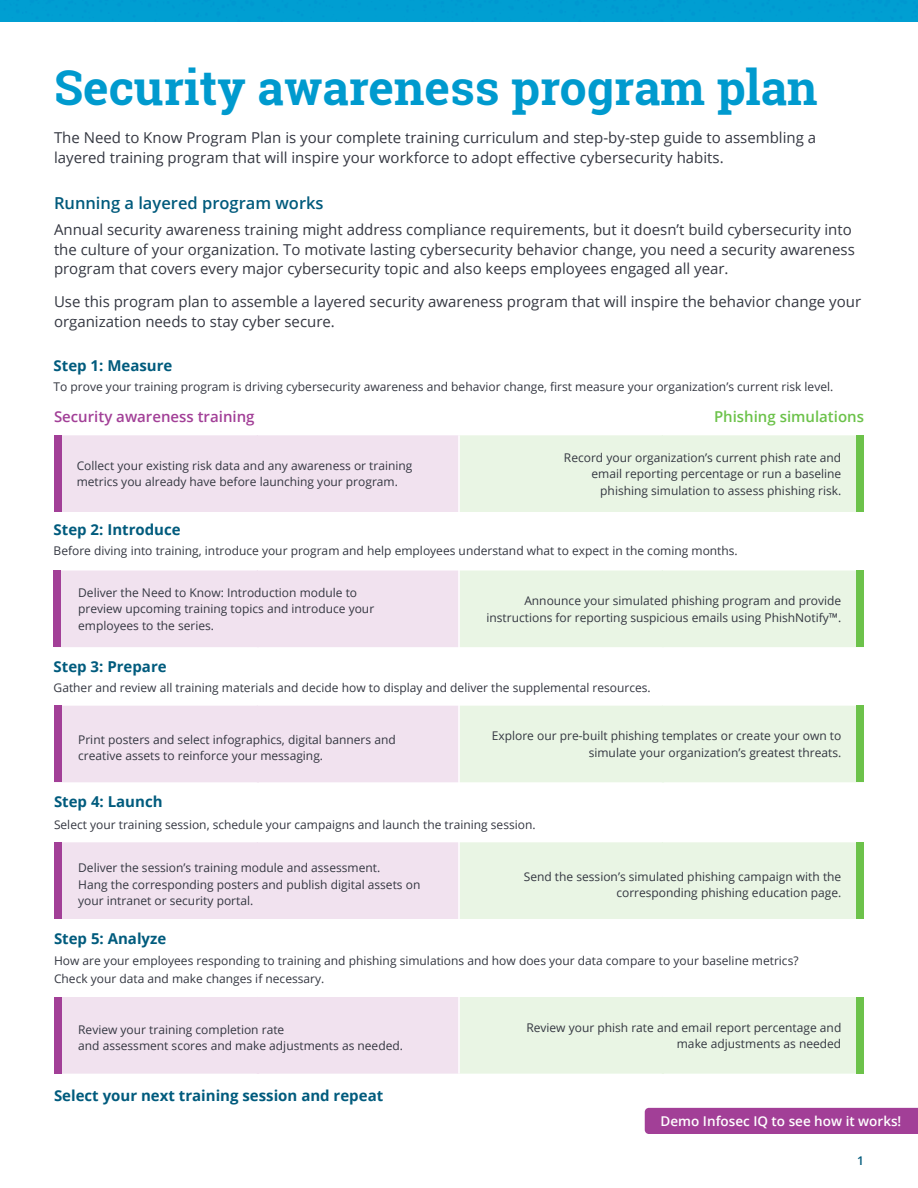
<style>
.page{position:relative;width:918px;height:1188px;background:#fff}
.page>*{position:absolute;margin:0;border:0;box-sizing:border-box;transform-origin:0 0}
.t1{font:700 48px "Roboto Slab";color:#009ace}
.t2{font:600 16.5px "Open Sans";color:#005a7c}
.t3{font:15px/19.5px "Open Sans";color:#343741}
.t4{font:700 15px "Open Sans";color:#005b7d}
.t5{font:600 15px "Open Sans";color:#a23f97}
.t6{font:600 15px "Open Sans";color:#6cc24a}
.t7{font:600 13.5px "Open Sans";color:#fff}
.t8{font:12px/16.5px "Open Sans";color:#343741}
.t9{font:600 12px "Open Sans";color:#005a7c}
</style>
<div class="page">
<div style="left:0;top:0;width:918px;height:22px;background:#009ed2"></div>
<svg style="left:62px;top:435px;width:802px;height:77px;background:#ecebe8"></svg>
<svg style="left:61px;top:570px;width:803px;height:77px;background:#ecebe8"></svg>
<svg style="left:62px;top:706px;width:802px;height:76px;background:#ecebe8"></svg>
<svg style="left:62px;top:842px;width:802px;height:77px;background:#ecebe8"></svg>
<svg style="left:62px;top:997px;width:802px;height:77px;background:#ecebe8"></svg>
<div style="left:54px;top:435px;width:8px;height:77px;background:#a23f97"></div>
<div style="left:54px;top:570px;width:7px;height:77px;background:#a23f97"></div>
<div style="left:54px;top:706px;width:8px;height:76px;background:#a23f97"></div>
<div style="left:54px;top:842px;width:8px;height:77px;background:#a23f97"></div>
<div style="left:54px;top:997px;width:8px;height:77px;background:#a23f97"></div>
<hr style="left:458px;top:435px;width:2px;height:639px;background:#fff">
<div style="left:645px;top:1108px;width:273px;height:26px;background:#a23f97"></div>
<h1 class="t1" style="left:54px;top:54px;width:765px">Security awareness program plan</h1>
<p class="t3" style="left:54px;top:128px;width:764px">The Need to Know Program Plan is your complete training curriculum and step-by-step guide to assembling a layered training program that will inspire your workforce to adopt effective cybersecurity habits.</p>
<h2 class="t2" style="left:54px;top:192px;width:271px">Running a layered program works</h2>
<p class="t3" style="left:54px;top:220px;width:802px">Annual security awareness training might address compliance requirements, but it doesn’t build cybersecurity into the culture of your organization. To motivate lasting cybersecurity behavior change, you need a security awareness program that covers every major cybersecurity topic and also keeps employees engaged all year.</p>
<p class="t3" style="left:54px;top:292px;width:809px">Use this program plan to assemble a layered security awareness program that will inspire the behavior change your organization needs to stay cyber secure.</p>
<p class="t4" style="left:54px;top:355px;width:120px">Step 1: Measure</p>
<p class="t8" style="left:54px;top:378px;width:781px">To prove your training program is driving cybersecurity awareness and behavior change, first measure your organization’s current risk level.</p>
<p class="t5" style="left:54px;top:407px;width:202px">Security awareness training</p>
<p class="t6" style="left:714px;top:407px;width:152px">Phishing simulations</p>
<p class="t8" style="left:77px;top:457px;width:337px">Collect your existing risk data and any awareness or training metrics you already have before launching your program.</p>
<p class="t8" style="left:564px;top:449px;width:279px;text-align:right">Record your organization’s current phish rate and email reporting percentage or run a baseline phishing simulation to assess phishing risk.</p>
<p class="t4" style="left:54px;top:519px;width:129px">Step 2: Introduce</p>
<p class="t8" style="left:54px;top:543px;width:686px">Before diving into training, introduce your program and help employees understand what to expect in the coming months.</p>
<p class="t8" style="left:78px;top:584px;width:298px">Deliver the Need to Know: Introduction module to preview upcoming training topics and introduce your employees to the series.</p>
<p class="t8" style="left:487px;top:592px;width:356px;text-align:right">Announce your simulated phishing program and provide instructions for reporting suspicious emails using PhishNotify™.</p>
<p class="t4" style="left:54px;top:656px;width:115px">Step 3: Prepare</p>
<p class="t8" style="left:54px;top:679px;width:599px">Gather and review all training materials and decide how to display and deliver the supplemental resources.</p>
<p class="t8" style="left:78px;top:731px;width:319px">Print posters and select infographics, digital banners and creative assets to reinforce your messaging.</p>
<p class="t8" style="left:492px;top:727px;width:351px;text-align:right">Explore our pre-built phishing templates or create your own to simulate your organization’s greatest threats.</p>
<p class="t4" style="left:54px;top:791px;width:110px">Step 4: Launch</p>
<p class="t8" style="left:54px;top:816px;width:483px">Select your training session, schedule your campaigns and launch the training session.</p>
<p class="t8" style="left:78px;top:860px;width:344px">Deliver the session’s training module and assessment.<br>Hang the corresponding posters and publish digital assets on your intranet or security portal.</p>
<p class="t8" style="left:524px;top:868px;width:319px;text-align:right">Send the session’s simulated phishing campaign with the corresponding phishing education page.</p>
<p class="t4" style="left:54px;top:928px;width:114px">Step 5: Analyze</p>
<p class="t8" style="left:54px;top:952px;width:746px;line-height:18px">How are your employees responding to training and phishing simulations and how does your data compare to your baseline metrics?<br>Check your data and make changes if necessary.</p>
<p class="t8" style="left:78px;top:1021px;width:326px">Review your training completion rate<br>and assessment scores and make adjustments as needed.</p>
<p class="t4" style="left:54px;top:1085px;width:331px">Select your next training session and repeat</p>
<p class="t8" style="left:526px;top:1019px;width:316px;text-align:right">Review your phish rate and email report percentage and make adjustments as needed</p>
<p class="t7" style="left:661px;top:1112px;width:242px">Demo Infosec IQ to see how it works!</p>
<p class="t9" style="left:857px;top:1153px;width:8px">1</p>
</div>
